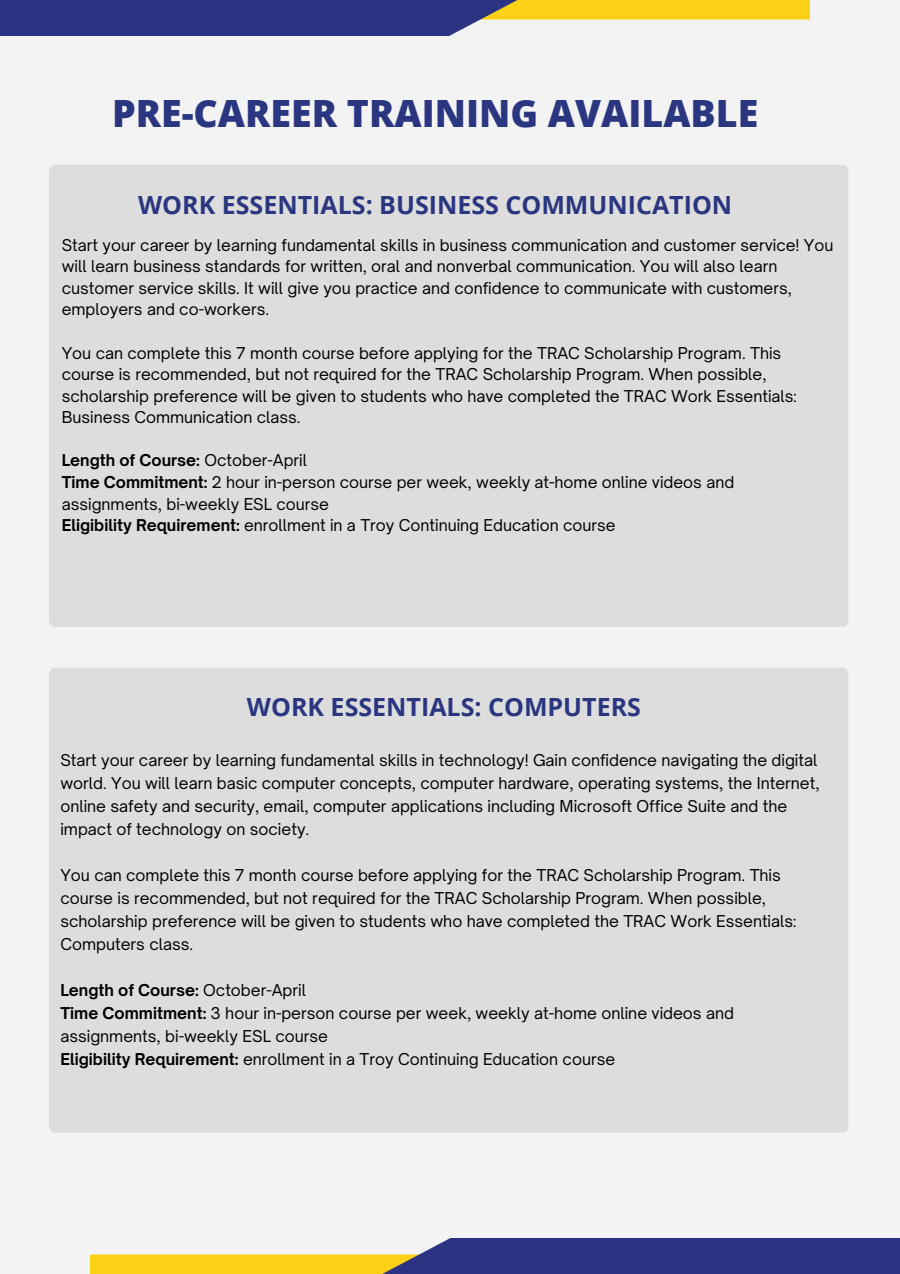
<style>
.page{position:relative;width:900px;height:1274px;background:#f3f3f3}
.page>*{position:absolute;margin:0;border:0;box-sizing:border-box;transform-origin:0 0}
.t1{font:800 37.5px "Open Sans";color:#2b3681}
.t2{font:700 25px "Open Sans";color:#2b3681}
.t3{font:15.62px/21.6px "Open Sauce One";color:#000}
.s1{font-weight:700}
</style>
<div class="page">
<img style="left:0;top:0;width:810px;height:36px">
<img style="left:90px;top:1238px;width:810px;height:36px">
<div style="left:49px;top:165px;width:799px;height:462px;background:#ddd;border-radius:6px"></div>
<div style="left:49px;top:668px;width:799px;height:464px;background:#ddd;border-radius:6px"></div>
<h1 class="t1" style="left:112px;top:87px;width:648px">PRE-CAREER TRAINING AVAILABLE</h1>
<h2 class="t2" style="left:138px;top:187px;width:596px">WORK ESSENTIALS: BUSINESS COMMUNICATION</h2>
<p class="t3" style="left:62px;top:234px;width:773px">Start your career by learning fundamental skills in business communication and customer service! You will learn business standards for written, oral and nonverbal communication. You will also learn customer service skills. It will give you practice and confidence to communicate with customers, employers and co-workers.</p>
<p class="t3" style="left:62px;top:342px;width:737px">You can complete this 7 month course before applying for the TRAC Scholarship Program. This course is recommended, but not required for the TRAC Scholarship Program. When possible, scholarship preference will be given to students who have completed the TRAC Work Essentials:<br>Business Communication class.</p>
<p class="t3" style="left:62px;top:449px;width:674px"><span class="s1">Length of Course:</span> October-April<br><span class="s1">Time Commitment:</span> 2 hour in-person course per week, weekly at-home online videos and assignments, bi-weekly ESL course<br><span class="s1">Eligibility Requirement:</span> enrollment in a Troy Continuing Education course</p>
<h2 class="t2" style="left:247px;top:689px;width:396px">WORK ESSENTIALS: COMPUTERS</h2>
<p class="t3" style="left:60px;top:749px;width:761px;line-height:23px">Start your career by learning fundamental skills in technology! Gain confidence navigating the digital world. You will learn basic computer concepts, computer hardware, operating systems, the Internet, online safety and security, email, computer applications including Microsoft Office Suite and the impact of technology on society.</p>
<p class="t3" style="left:60px;top:863px;width:738px;line-height:23px">You can complete this 7 month course before applying for the TRAC Scholarship Program. This course is recommended, but not required for the TRAC Scholarship Program. When possible, scholarship preference will be given to students who have completed the TRAC Work Essentials:<br>Computers class.</p>
<p class="t3" style="left:60px;top:978px;width:675px;line-height:23px"><span class="s1">Length of Course:</span> October-April<br><span class="s1">Time Commitment:</span> 3 hour in-person course per week, weekly at-home online videos and assignments, bi-weekly ESL course<br><span class="s1">Eligibility Requirement:</span> enrollment in a Troy Continuing Education course</p>
</div>
